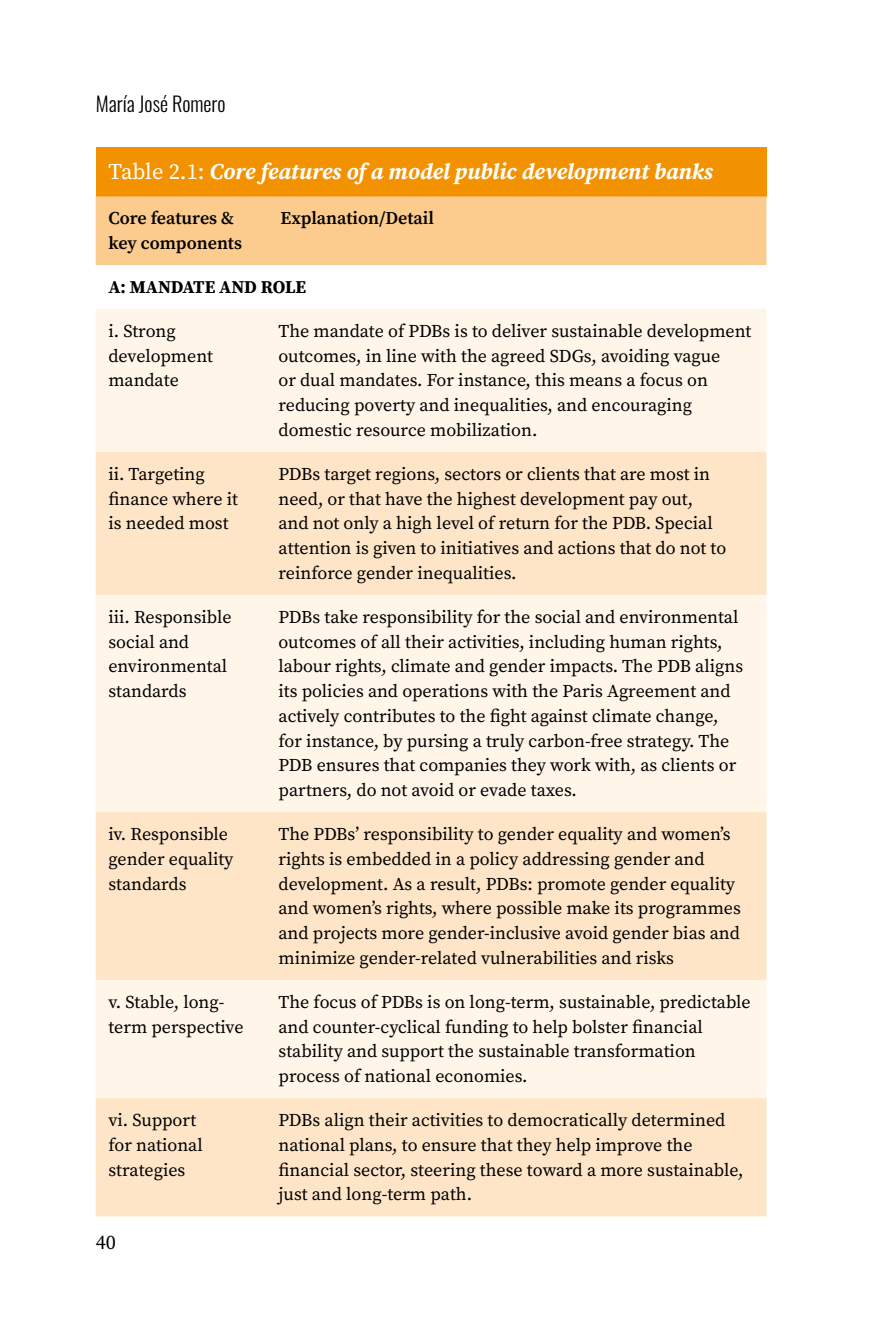
<style>
.page{position:relative;width:893px;height:1340px;background:#fff}
.page>*{position:absolute;margin:0;border:0;box-sizing:border-box;transform-origin:0 0}
.Main_Text{font:italic 700 22.5px "Source Serif Pro";color:#fff}
.t1{font:300 20.25px "Oswald";color:#000}
.t2{font:20.25px "Source Serif Pro";color:#000}
.Main_Text-2{font:18px/24.8px "Source Serif Pro";color:#000}
.Main_Text-3{font:600 18px/24.8px "Source Serif Pro";color:#000}
.Main_Text-4{font:700 18px "Source Serif Pro";letter-spacing:-.01em;color:#000}
.s1{font-weight:400;font-style:normal}
</style>
<div class="page">
<div style="left:96px;top:147px;width:670px;height:49px;background:#f39200"></div>
<div style="left:96px;top:196px;width:670px;height:69px;background:#fccb8e"></div>
<div style="left:96px;top:309px;width:670px;height:143px;background:#fff5e9"></div>
<svg style="left:96px;top:452px;width:670px;height:764px;background:#feecd6"></svg>
<p class="t1" style="left:96px;top:86px;width:131px">María José Romero</p>
<p class="Main_Text" style="left:108px;top:156px;width:606px"><span class="s1">Table 2.1:</span> Core features of a model public development banks</p>
<p class="Main_Text-3" style="left:108px;top:206px;width:135px">Core features &amp; key components</p>
<p class="Main_Text-3" style="left:281px;top:206px;width:155px">Explanation/Detail</p>
<p class="Main_Text-4" style="left:108px;top:274px;width:199px">A: MANDATE AND ROLE</p>
<p class="Main_Text-2" style="left:108px;top:318px;width:106px">i. Strong development mandate</p>
<p class="Main_Text-2" style="left:278px;top:318px;width:474px">The mandate of PDBs is to deliver sustainable development outcomes, in line with the agreed SDGs, avoiding vague<br>or dual mandates. For instance, this means a focus on reducing poverty and inequalities, and encouraging domestic resource mobilization.</p>
<p class="Main_Text-2" style="left:108px;top:461px;width:131px">ii. Targeting finance where it is needed most</p>
<p class="Main_Text-2" style="left:278px;top:461px;width:449px">PDBs target regions, sectors or clients that are most in need, or that have the highest development pay out, and not only a high level of return for the PDB. Special attention is given to initiatives and actions that do not to reinforce gender inequalities.</p>
<p class="Main_Text-2" style="left:108px;top:604px;width:125px">iii. Responsible social and environmental standards</p>
<p class="Main_Text-2" style="left:278px;top:604px;width:466px">PDBs take responsibility for the social and environmental outcomes of all their activities, including human rights, labour rights, climate and gender impacts. The PDB aligns its policies and operations with the Paris Agreement and actively contributes to the fight against climate change, for instance, by pursing a truly carbon-free strategy. The PDB ensures that companies they work with, as clients or partners, do not avoid or evade taxes.</p>
<p class="Main_Text-2" style="left:108px;top:821px;width:127px">iv. Responsible gender equality standards</p>
<p class="Main_Text-2" style="left:278px;top:821px;width:464px">The PDBs’ responsibility to gender equality and women’s rights is embedded in a policy addressing gender and development. As a result, PDBs: promote gender equality and women’s rights, where possible make its programmes and projects more gender-inclusive avoid gender bias and minimize gender-related vulnerabilities and risks</p>
<p class="Main_Text-2" style="left:108px;top:989px;width:137px">v. Stable, long&shy;term perspective</p>
<p class="Main_Text-2" style="left:278px;top:989px;width:474px">The focus of PDBs is on long-term, sustainable, predictable and counter-cyclical funding to help bolster financial stability and support the sustainable transformation process of national economies.</p>
<p class="Main_Text-2" style="left:108px;top:1107px;width:96px">vi. Support for national strategies</p>
<p class="Main_Text-2" style="left:278px;top:1107px;width:466px">PDBs align their activities to democratically determined national plans, to ensure that they help improve the financial sector, steering these toward a more sustainable, just and long-term path.</p>
<p class="t2" style="left:96px;top:1228px;width:22px">40</p>
</div>
